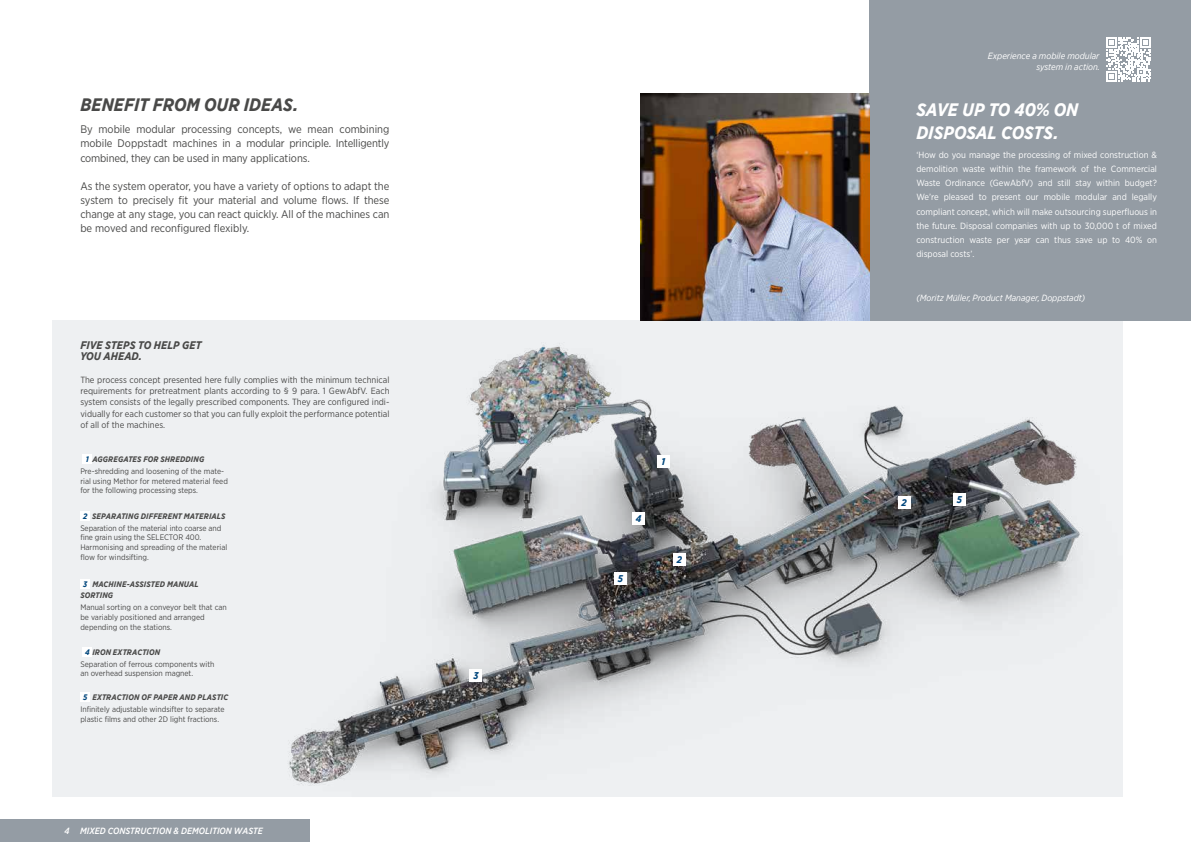
<style>
.page{position:relative;width:1191px;height:842px;background:#fff}
.page>*{position:absolute;margin:0;border:0;box-sizing:border-box;transform-origin:0 0}
.t1{font:italic 700 18px/22.7px "Gotham Narrow";letter-spacing:-.005em;color:#fff}
.t2{font:italic 700 18px "Gotham Narrow";color:#494948}
.t3{font:11px/14.2px "Gotham Narrow";letter-spacing:-.005em;color:#494948;text-align:justify}
.t4{font:italic 700 11px/11.3px "Gotham Narrow";color:#494948}
.t5{font:italic 700 9.8px "Gotham Narrow";color:#00467c}
.t6{font:9px/14.2px "Gotham Narrow";color:#fff;text-align:justify}
.t7{font:9px/11.3px "Gotham Narrow";color:#494948;text-align:justify}
.t8{font:italic 9px/11.3px "Gotham Narrow";color:#fff;text-align:right}
.t9{font:italic 500 9px "Gotham Narrow";color:#fff}
.t10{font:8px/9.8px "Gotham Narrow";color:#494948}
.t11{font:italic 700 8px/11.3px "Gotham Narrow";letter-spacing:.015em;color:#494948}
.s1{font-weight:700;font-style:italic;color:#00467c}
.s2{font-weight:700;font-style:italic}
.s3{color:#00467c}
</style>
<div class="page">
<div style="left:52px;top:320px;width:1071px;height:476px;background:#eef0f2"></div>
<img style="left:253px;top:320px;width:870px;height:477px">
<div style="left:657px;top:456px;width:12px;height:12px;background:#fff"></div>
<div style="left:632px;top:512px;width:12px;height:12px;background:#fff"></div>
<div style="left:953px;top:493px;width:12px;height:12px;background:#fff"></div>
<div style="left:673px;top:553px;width:12px;height:13px;background:#fff"></div>
<div style="left:614px;top:572px;width:12px;height:13px;background:#fff"></div>
<div style="left:470px;top:669px;width:12px;height:13px;background:#fff"></div>
<div style="left:898px;top:496px;width:12px;height:12px;background:#fff"></div>
<div style="left:869px;top:0;width:322px;height:320px;background:#949ca4"></div>
<svg style="left:1106px;top:37px;width:44px;height:45px"></svg>
<div style="left:0;top:819px;width:309px;height:23px;background:#949ca4"></div>
<div style="left:82px;top:454px;width:10px;height:10px;background:#fff"></div>
<div style="left:80px;top:511px;width:10px;height:10px;background:#fff"></div>
<div style="left:80px;top:579px;width:10px;height:10px;background:#fff"></div>
<div style="left:82px;top:647px;width:10px;height:10px;background:#fff"></div>
<div style="left:80px;top:692px;width:10px;height:10px;background:#fff"></div>
<img style="left:641px;top:94px;width:228px;height:226px">
<h1 class="t2" style="left:80px;top:93px;width:220px">BENEFIT FROM OUR IDEAS.</h1>
<h2 class="t3" style="left:80px;top:122px;width:310px">By mobile modular processing concepts, we mean combining mobile Doppstadt machines in a modular principle. Intelligently combined, they can be used in many applications.</h2>
<h2 class="t3" style="left:80px;top:179px;width:310px">As the system operator, you have a variety of options to adapt the system to precisely fit your material and volume flows. If these change at any stage, you can react quickly. All of the machines can be moved and reconfigured flexibly.</h2>
<h2 class="t4" style="left:80px;top:339px;width:123px">FIVE STEPS TO HELP GET<br>YOU AHEAD.</h2>
<p class="t7" style="left:80px;top:374px;width:311px">The process concept presented here fully complies with the minimum technical requirements for pretreatment plants according to § 9 para. 1 GewAbfV. Each system consists of the legally prescribed components. They are configured indi&shy;vidually for each customer so that you can fully exploit the performance potential of all of the machines.</p>
<p class="t10" style="left:80px;top:453px;width:145px;line-height:11.8px;text-indent:5px"><span class="s1">1</span> <span class="s2">AGGREGATES FOR SHREDDING<br></span>Pre-shredding and loosening of the mate-</p>
<p class="t10" style="left:80px;top:476px;width:149px">rial using Methor for metered material feed for the following processing steps.</p>
<p class="t10" style="left:80px;top:510px;width:147px;line-height:11.8px;text-align:center"><span class="s1">2</span> <span class="s2">SEPARATING DIFFERENT MATERIALS<br></span>Separation of the material into coarse and</p>
<p class="t10" style="left:80px;top:532px;width:148px">fine grain using the SELECTOR 400.<br>Harmonising and spreading of the material flow for windsifting.</p>
<p class="t11" style="left:80px;top:578px;width:120px;text-indent:3px"><span class="s3">3</span> MACHINE-ASSISTED MANUAL<br>SORTING</p>
<p class="t10" style="left:80px;top:602px;width:148px">Manual sorting on a conveyor belt that can be variably positioned and arranged depending on the stations.</p>
<p class="t10" style="left:80px;top:646px;width:136px;line-height:11.8px;text-indent:5px"><span class="s1">4</span> <span class="s2">IRON EXTRACTION<br></span>Separation of ferrous components with</p>
<p class="t10" style="left:80px;top:669px;width:114px">an overhead suspension magnet.</p>
<p class="t10" style="left:80px;top:691px;width:149px;line-height:11.8px;text-align:center"><span class="s1">5</span> <span class="s2">EXTRACTION OF PAPER AND PLASTIC<br></span>Infinitely adjustable windsifter to separate</p>
<p class="t10" style="left:80px;top:714px;width:140px">plastic films and other 2D light fractions.</p>
<p class="t9" style="left:64px;top:825px;width:200px">4 MIXED CONSTRUCTION &amp; DEMOLITION WASTE</p>
<p class="t5" style="left:473px;top:669px;width:7px">3</p>
<p class="t5" style="left:635px;top:512px;width:7px">4</p>
<p class="t5" style="left:618px;top:572px;width:7px">5</p>
<p class="t5" style="left:661px;top:456px;width:5px">1</p>
<p class="t5" style="left:676px;top:553px;width:7px">2</p>
<p class="t8" style="left:988px;top:50px;width:114px">Experience a mobile modular system in action.</p>
<h1 class="t1" style="left:916px;top:98px;width:163px">SAVE UP TO 40% ON<br>DISPOSAL COSTS.</h1>
<p class="t6" style="left:916px;top:147px;width:242px">‘How do you manage the processing of mixed construction &amp; demolition waste within the framework of the Commercial Waste Ordinance (GewAbfV) and still stay within budget?<br>We’re pleased to present our mobile modular and legally compliant concept, which will make outsourcing superfluous in the future. Disposal companies with up to 30,000 t of mixed construction waste per year can thus save up to 40% on disposal costs’.</p>
<p class="t8" style="left:916px;top:292px;width:170px">(Moritz Müller, Product Manager, Doppstadt)</p>
<p class="t5" style="left:901px;top:496px;width:7px">2</p>
<p class="t5" style="left:956px;top:493px;width:7px">5</p>
</div>
